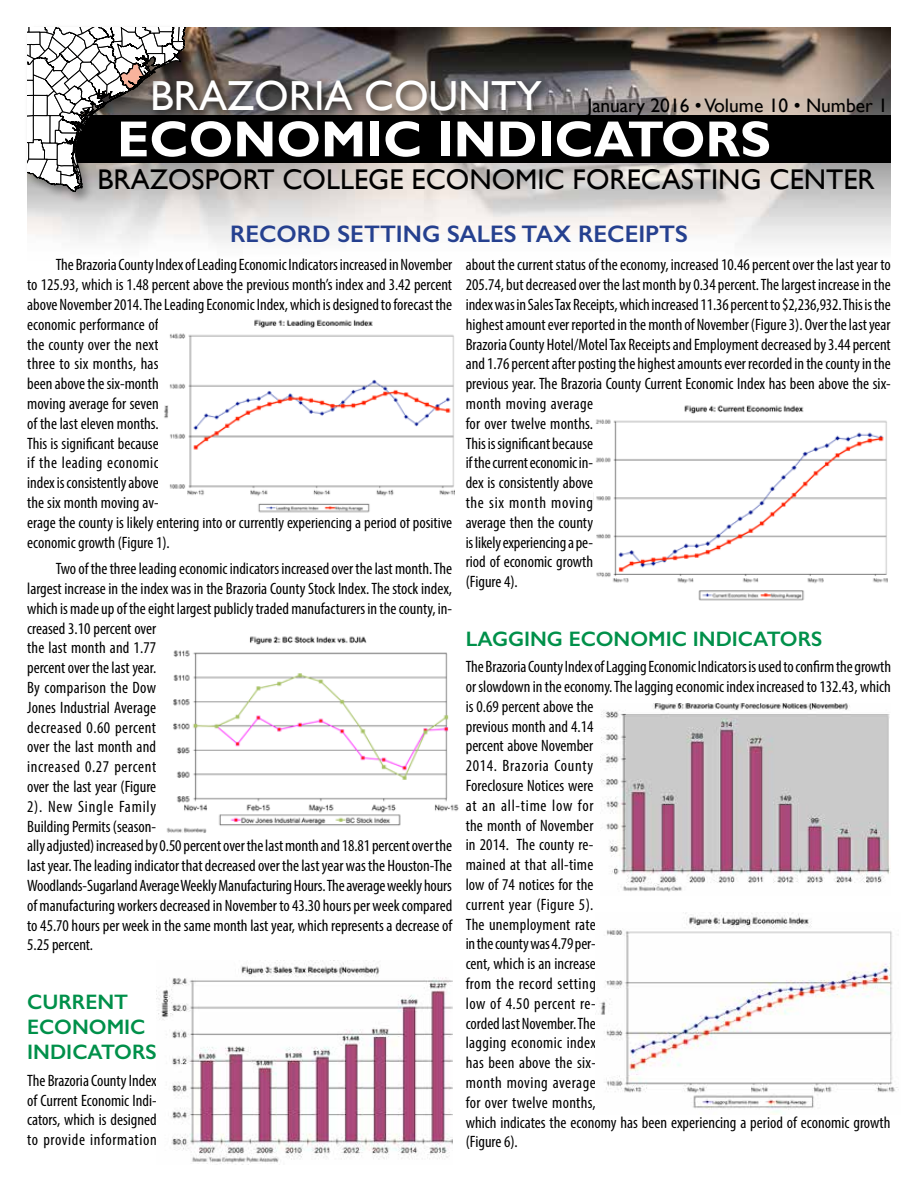
<style>
.page{position:relative;width:918px;height:1188px;background:#fff}
.page>*{position:absolute;margin:0;border:0;box-sizing:border-box;transform-origin:0 0}
.t1{font:700 51px "Gill Sans";color:#fff}
.t2{font:42px "Gill Sans";color:#fff}
.t3{font:28.5px "Gill Sans";color:#000}
.t4{font:600 24px "Gill Sans";color:#25408f}
.t5{font:600 21px/25.2px "Gill Sans";color:#00904a}
.t6{font:19.5px "Gill Sans";color:#000}
.t7{font:condensed 16.5px/19.8px "Myriad Pro";color:#000}
</style>
<div class="page">
<img style="left:27px;top:27px;width:864px;height:216px">
<div style="left:39px;top:116px;width:852px;height:48px;background:#000"></div>
<div style="left:148px;top:76px;width:404px;height:46px;background:#000;opacity:.75"></div>
<div style="left:24px;top:24px;width:175px;height:181px;background:#000;opacity:.4"></div>
<svg style="left:27px;top:27px;width:163px;height:165px"></svg>
<img style="left:164px;top:319px;width:291px;height:194px">
<img style="left:599px;top:913px;width:300px;height:201px">
<img style="left:600px;top:703px;width:291px;height:189px">
<img style="left:157px;top:962px;width:295px;height:202px">
<img style="left:166px;top:636px;width:293px;height:197px">
<img style="left:593px;top:405px;width:295px;height:196px">
<h2 class="t2" style="left:150px;top:71px;width:393px">BRAZORIA COUNTY</h2>
<p class="t6" style="left:587px;top:94px;width:302px">January 2016 • Volume 10 • Number 1</p>
<h1 class="t1" style="left:117px;top:108px;width:655px">ECONOMIC INDICATORS</h1>
<h3 class="t3" style="left:98px;top:163px;width:779px">BRAZOSPORT COLLEGE ECONOMIC FORECASTING CENTER</h3>
<h3 class="t4" style="left:230px;top:220px;width:459px">RECORD SETTING SALES TAX RECEIPTS</h3>
<p class="t7" style="left:27px;top:255px;width:427px;text-indent:28px">The Brazoria County Index of Leading Economic Indicators increased in November to 125.93, which is 1.48 percent above the previous month’s index and 3.42 percent above November 2014. The Leading Economic Index, which is designed to forecast the economic performance of<br>the county over the next<br>three to six months, has<br>been above the six-month<br>moving average for seven<br>of the last eleven months.<br>This is significant because<br>if the leading economic<br>index is consistently above<br>the six month moving av-<br>erage the county is likely entering into or currently experiencing a period of positive economic growth (Figure 1).</p>
<p class="t7" style="left:27px;top:559px;width:427px;text-indent:28px">Two of the three leading economic indicators increased over the last month. The largest increase in the index was in the Brazoria County Stock Index. The stock index, which is made up of the eight largest publicly traded manufacturers in the county, in&shy;creased 3.10 percent over<br>the last month and 1.77<br>percent over the last year.<br>By comparison the Dow<br>Jones Industrial Average<br>decreased 0.60 percent<br>over the last month and<br>increased 0.27 percent<br>over the last year (Figure<br>2). New Single Family<br>Building Permits (season-<br>ally adjusted) increased by 0.50 percent over the last month and 18.81 percent over the last year. The leading indicator that decreased over the last year was the Houston-The Woodlands-Sugarland Average Weekly Manufacturing Hours. The average weekly hours of manufacturing workers decreased in November to 43.30 hours per week compared to 45.70 hours per week in the same month last year, which represents a decrease of 5.25 percent.</p>
<p class="t5" style="left:27px;top:989px;width:131px">CURRENT<br>ECONOMIC<br>INDICATORS</p>
<p class="t7" style="left:27px;top:1070px;width:131px;text-align:justify">The Brazoria County Index of Current Economic Indi&shy;cators, which is designed to provide information</p>
<p class="t7" style="left:466px;top:255px;width:427px">about the current status of the economy, increased 10.46 percent over the last year to 205.74, but decreased over the last month by 0.34 percent. The largest increase in the index was in Sales Tax Receipts, which increased 11.36 percent to $2,236,932. This is the highest amount ever reported in the month of November (Figure 3). Over the last year Brazoria County Hotel/Motel Tax Receipts and Employment decreased by 3.44 percent and 1.76 percent after posting the highest amounts ever recorded in the county in the previous year. The Brazoria County Current Economic Index has been above the six&shy;month moving average<br>for over twelve months.<br>This is significant because<br>if the current economic in-<br>dex is consistently above<br>the six month moving<br>average then the county<br>is likely experiencing a pe-<br>riod of economic growth<br>(Figure 4).</p>
<p class="t5" style="left:466px;top:626px;width:358px">LAGGING ECONOMIC INDICATORS</p>
<p class="t7" style="left:466px;top:657px;width:427px">The Brazoria County Index of Lagging Economic Indicators is used to confirm the growth or slowdown in the economy. The lagging economic index increased to 132.43, which is 0.69 percent above the<br>previous month and 4.14<br>percent above November<br>2014. Brazoria County<br>Foreclosure Notices were<br>at an all-time low for<br>the month of November<br>in 2014. The county re-<br>mained at that all-time<br>low of 74 notices for the<br>current year (Figure 5).<br>The unemployment rate<br>in the county was 4.79 per-<br>cent, which is an increase<br>from the record setting<br>low of 4.50 percent re-<br>corded last November. The<br>lagging economic index<br>has been above the six-<br>month moving average<br>for over twelve months,<br>which indicates the economy has been experiencing a period of economic growth (Figure 6).</p>
</div>
